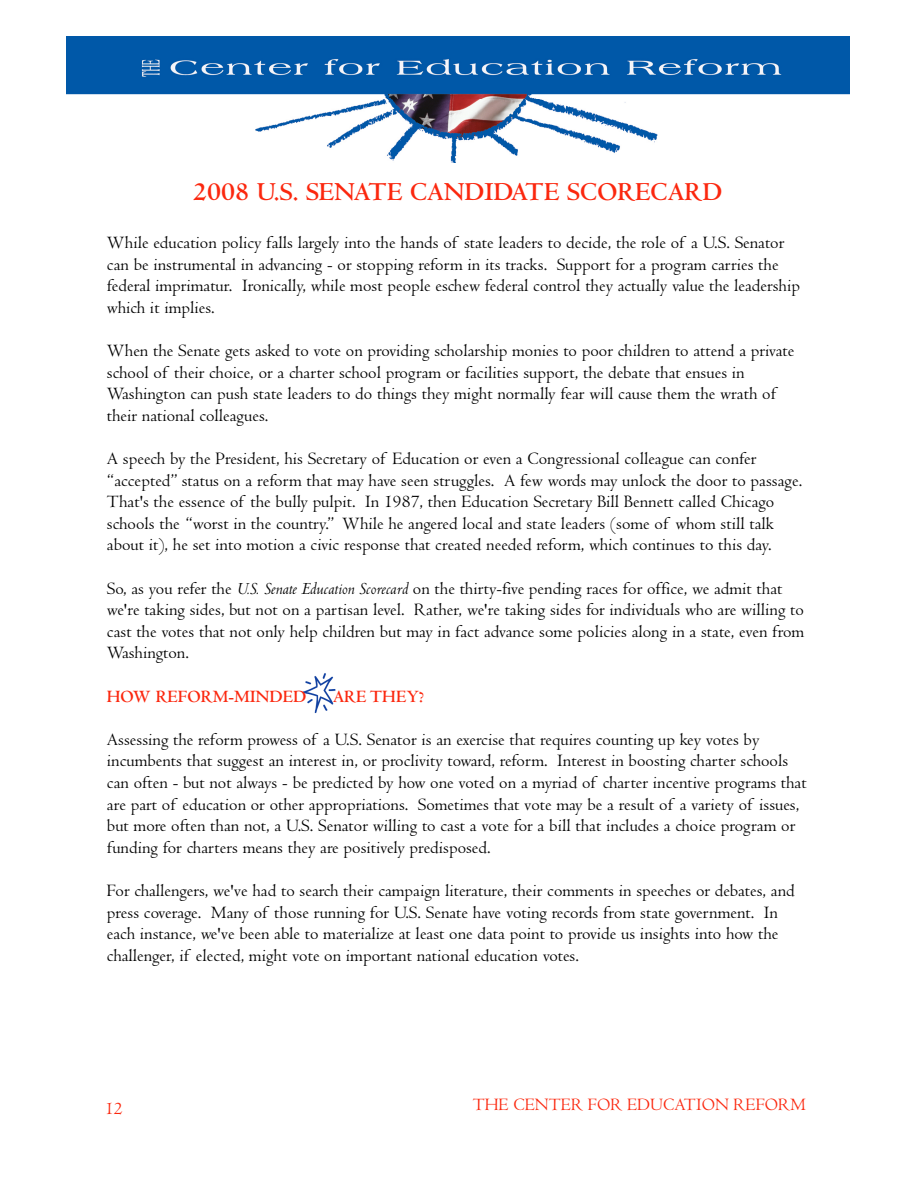
<style>
.page{position:relative;width:918px;height:1188px;background:#fff}
.page>*{position:absolute;margin:0;border:0;box-sizing:border-box;transform-origin:0 0}
.t1{font:700 27px "Centaur";color:#fb270e}
.t2{font:18px/21.6px "Centaur";color:#000}
.t3{font:18px "Centaur";color:#fb270e}
.t4{font:700 18px "Centaur";color:#fb270e}
.s1{font-style:italic}
</style>
<div class="page">
<img style="left:302px;top:673px;width:34px;height:41px">
<img style="left:66px;top:36px;width:783px;height:127px">
<h1 class="t1" style="left:193px;top:182px;width:531px">2008 U.S. SENATE CANDIDATE SCORECARD</h1>
<p class="t2" style="left:107px;top:234px;width:695px">While education policy falls largely into the hands of state leaders to decide, the role of a U.S. Senator can be instrumental in advancing - or stopping reform in its tracks. Support for a program carries the federal imprimatur. Ironically, while most people eschew federal control they actually value the leadership which it implies.</p>
<p class="t2" style="left:107px;top:342px;width:689px">When the Senate gets asked to vote on providing scholarship monies to poor children to attend a private school of their choice, or a charter school program or facilities support, the debate that ensues in Washington can push state leaders to do things they might normally fear will cause them the wrath of their national colleagues.</p>
<p class="t2" style="left:107px;top:450px;width:697px">A speech by the President, his Secretary of Education or even a Congressional colleague can confer “accepted” status on a reform that may have seen struggles. A few words may unlock the door to passage.<br>That's the essence of the bully pulpit. In 1987, then Education Secretary Bill Bennett called Chicago schools the “worst in the country.” While he angered local and state leaders (some of whom still talk about it), he set into motion a civic response that created needed reform, which continues to this day.</p>
<p class="t2" style="left:107px;top:579px;width:699px">So, as you refer the <span class="s1">U.S. Senate Education Scorecard</span> on the thirty-five pending races for office, we admit that we're taking sides, but not on a partisan level. Rather, we're taking sides for individuals who are willing to cast the votes that not only help children but may in fact advance some policies along in a state, even from Washington.</p>
<p class="t4" style="left:107px;top:690px;width:201px">HOW REFORM-MINDED</p>
<p class="t4" style="left:333px;top:690px;width:93px">ARE THEY?</p>
<p class="t2" style="left:107px;top:731px;width:701px">Assessing the reform prowess of a U.S. Senator is an exercise that requires counting up key votes by incumbents that suggest an interest in, or proclivity toward, reform. Interest in boosting charter schools can often - but not always - be predicted by how one voted on a myriad of charter incentive programs that are part of education or other appropriations. Sometimes that vote may be a result of a variety of issues, but more often than not, a U.S. Senator willing to cast a vote for a bill that includes a choice program or funding for charters means they are positively predisposed.</p>
<p class="t2" style="left:107px;top:882px;width:689px">For challengers, we've had to search their campaign literature, their comments in speeches or debates, and press coverage. Many of those running for U.S. Senate have voting records from state government. In each instance, we've been able to materialize at least one data point to provide us insights into how the challenger, if elected, might vote on important national education votes.</p>
<p class="t3" style="left:105px;top:1102px;width:19px">12</p>
<p class="t3" style="left:473px;top:1098px;width:335px">THE CENTER FOR EDUCATION REFORM</p>
</div>
